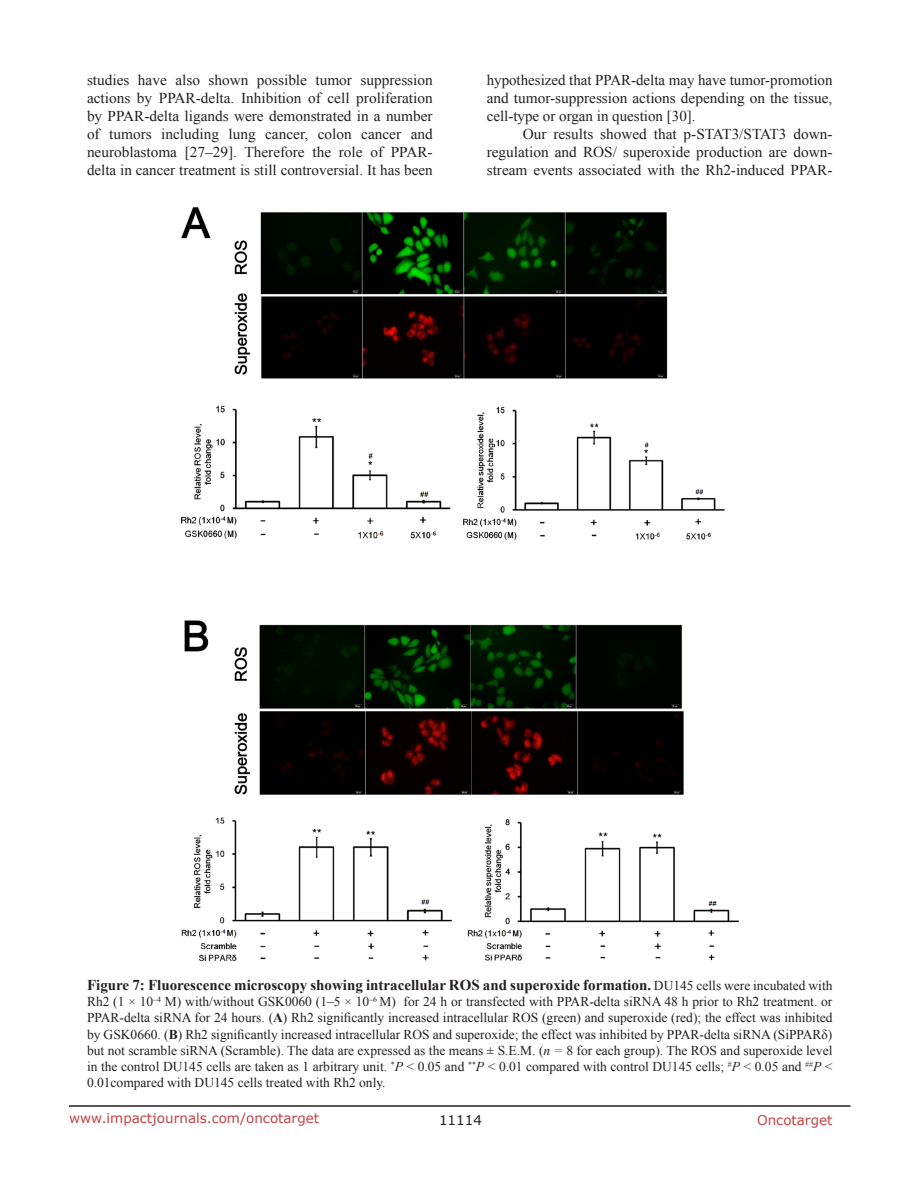
<style>
.page{position:relative;width:918px;height:1188px;background:#fff}
.page>*{position:absolute;margin:0;border:0;box-sizing:border-box;transform-origin:0 0}
.BodyText{font:15px/18px "Times New Roman";color:#231f20;text-align:justify}
.Figuretrx{font:700 15px "Times New Roman";color:#231f20}
.Figuretrx-2{font:13.5px/16.2px "Times New Roman";color:#231f20;text-align:justify}
.t1{font:13.5px "Verdana";color:#c24141}
.t2{font:13.5px "Verdana";color:#231f20}
.s1{font-weight:400;font-size:13.5px}
.s2{font-weight:700}
.s3{font-style:italic}
</style>
<div class="page">
<hr style="left:69px;top:1105px;width:781px;height:2px;background:#231f20">
<img style="left:181px;top:208px;width:557px;height:752px">
<p class="BodyText" style="left:87px;top:71px;width:347px">studies have also shown possible tumor suppression actions by PPAR-delta. Inhibition of cell proliferation by PPAR-delta ligands were demonstrated in a number of tumors including lung cancer, colon cancer and neuroblastoma [27–29]. Therefore the role of PPAR&shy;delta in cancer treatment is still controversial. It has been</p>
<p class="BodyText" style="left:487px;top:71px;width:347px">hypothesized that PPAR-delta may have tumor-promotion and tumor-suppression actions depending on the tissue, cell-type or organ in question [30].</p>
<p class="BodyText" style="left:487px;top:125px;width:347px;text-indent:36px">Our results showed that p-STAT3/STAT3 down&shy;regulation and ROS/ superoxide production are down&shy;stream events associated with the Rh2-induced PPAR-</p>
<p class="Figuretrx" style="left:87px;top:975px;width:747px">Figure 7: Fluorescence microscopy showing intracellular ROS and superoxide formation. <span class="s1">DU145 cells were incubated with</span></p>
<p class="Figuretrx-2" style="left:87px;top:993px;width:747px">Rh2 (1 × 10<sup>–4</sup> M) with/without GSK0060 (1–5 × 10<sup>–6</sup> M) for 24 h or transfected with PPAR-delta siRNA 48 h prior to Rh2 treatment. or PPAR-delta siRNA for 24 hours. (<span class="s2">A</span>) Rh2 significantly increased intracellular ROS (green) and superoxide (red); the effect was inhibited by GSK0660. (<span class="s2">B</span>) Rh2 significantly increased intracellular ROS and superoxide; the effect was inhibited by PPAR-delta siRNA (SiPPARδ) but not scramble siRNA (Scramble). The data are expressed as the means ± S.E.M. (<span class="s3">n =</span> 8 for each group). The ROS and superoxide level in the control DU145 cells are taken as 1 arbitrary unit. <sup>*</sup><span class="s3">P</span> &lt; 0.05 and <sup>**</sup><span class="s3">P</span> &lt; 0.01 compared with control DU145 cells; <sup>#</sup><span class="s3">P</span> &lt; 0.05 and <sup>##</sup><span class="s3">P</span> &lt; 0.01compared with DU145 cells treated with Rh2 only.</p>
<p class="t1" style="left:69px;top:1109px;width:252px">www.impactjournals.com/oncotarget</p>
<p class="t2" style="left:439px;top:1111px;width:44px">11114</p>
<p class="t1" style="left:757px;top:1111px;width:77px">Oncotarget</p>
</div>
